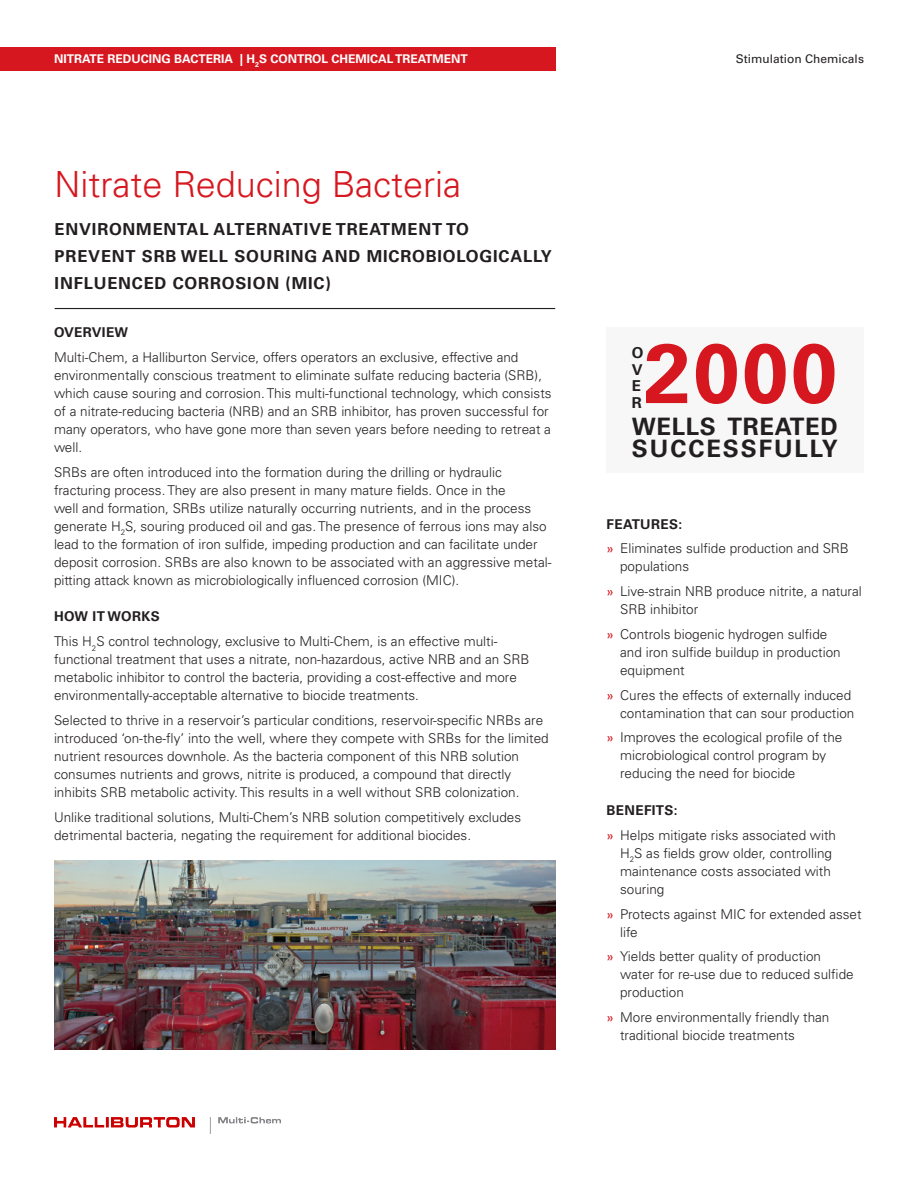
<style>
.page{position:relative;width:918px;height:1188px;background:#fff}
.page>*{position:absolute;margin:0;border:0;box-sizing:border-box;transform-origin:0 0}
.Body_Subhead_2{font:700 84px "Univers LT Std";color:#d7171f}
.Case_Study_Title___2{font:300 36px "Univers LT Std";color:#d7171f}
.Body_Subhead_2-2{font:700 24px/22.5px "Univers LT Std";letter-spacing:.025em;color:#231f20}
.Subhead{font:700 16.5px/27px "Univers LT Std";letter-spacing:.05em;color:#231f20}
.Body_Subhead_2-3{font:700 15px "Univers LT Std";color:#231f20}
.Body{font:300 13.5px/18px "Univers LT Std";color:#231f20}
.Body_Subhead{font:700 13.5px "Univers LT Std";letter-spacing:.025em;color:#231f20}
.t1{font:700 12px "Univers LT Std";color:#fff}
.t2{font:12px "Univers LT Std";color:#fff}
.t3{font:12px "Univers LT Std";color:#231f20}
.s1{font-weight:700}
.s2{font-weight:400;color:#d7171f}
</style>
<div class="page">
<div style="left:607px;top:327px;width:257px;height:146px;background:#f7f7f8"></div>
<hr style="left:55px;top:308px;width:500px;height:1px;background:#231f20">
<div style="left:0;top:47px;width:555px;height:23px;background:#d7171f"></div>
<img style="left:55px;top:861px;width:501px;height:189px">
<img style="left:54px;top:1118px;width:227px;height:16px">
<p class="t2" style="left:54px;top:51px;width:313px"><span class="s1">LEVEL 1 CAPABILITY</span> | Level 2 Capability (if applicable)</p>
<p class="t1" style="left:54px;top:51px;width:415px">NITRATE REDUCING BACTERIA | H<sub>2</sub>S CONTROL CHEMICAL TREATMENT</p>
<p class="Case_Study_Title___2" style="left:55px;top:163px;width:408px">Nitrate Reducing Bacteria</p>
<p class="Subhead" style="left:55px;top:216px;width:416px">ENVIRONMENTAL ALTERNATIVE TREATMENT TO</p>
<p class="Subhead" style="left:55px;top:243px;width:499px">PREVENT SRB WELL SOURING AND MICROBIOLOGICALLY<br>INFLUENCED CORROSION (MIC)</p>
<p class="Body_Subhead" style="left:54px;top:324px;width:76px">OVERVIEW</p>
<p class="Body" style="left:54px;top:348px;width:499px">Multi-Chem, a Halliburton Service, offers operators an exclusive, effective and environmentally conscious treatment to eliminate sulfate reducing bacteria (SRB), which cause souring and corrosion. This multi-functional technology, which consists of a nitrate-reducing bacteria (NRB) and an SRB inhibitor, has proven successful for many operators, who have gone more than seven years before needing to retreat a well.</p>
<p class="Body" style="left:54px;top:463px;width:499px">SRBs are often introduced into the formation during the drilling or hydraulic fracturing process. They are also present in many mature fields. Once in the<br>well and formation, SRBs utilize naturally occurring nutrients, and in the process generate H<sub>2</sub>S, souring produced oil and gas. The presence of ferrous ions may also lead to the formation of iron sulfide, impeding production and can facilitate under deposit corrosion. SRBs are also known to be associated with an aggressive metal&shy;pitting attack known as microbiologically influenced corrosion (MIC).</p>
<p class="Body_Subhead" style="left:54px;top:609px;width:107px">HOW IT WORKS</p>
<p class="Body" style="left:54px;top:632px;width:477px">This H<sub>2</sub>S control technology, exclusive to Multi-Chem, is an effective multi&shy;functional treatment that uses a nitrate, non-hazardous, active NRB and an SRB metabolic inhibitor to control the bacteria, providing a cost-effective and more environmentally-acceptable alternative to biocide treatments.</p>
<p class="Body" style="left:54px;top:711px;width:496px">Selected to thrive in a reservoir’s particular conditions, reservoir-specific NRBs are introduced ‘on-the-fly’ into the well, where they compete with SRBs for the limited nutrient resources downhole. As the bacteria component of this NRB solution consumes nutrients and grows, nitrite is produced, a compound that directly inhibits SRB metabolic activity. This results in a well without SRB colonization.</p>
<p class="Body" style="left:54px;top:808px;width:469px">Unlike traditional solutions, Multi-Chem’s NRB solution competitively excludes detrimental bacteria, negating the requirement for additional biocides.</p>
<p class="t3" style="left:736px;top:51px;width:130px">Stimulation Chemicals</p>
<p class="Body_Subhead_2" style="left:644px;top:324px;width:195px">2000</p>
<p class="Body_Subhead_2-2" style="left:632px;top:415px;width:207px">WELLS TREATED<br>SUCCESSFULLY</p>
<p class="Body_Subhead_2-3" style="left:632px;top:344px;width:13px">O</p>
<p class="Body_Subhead_2-3" style="left:632px;top:361px;width:12px">V</p>
<p class="Body_Subhead_2-3" style="left:632px;top:377px;width:11px">E</p>
<p class="Body_Subhead_2-3" style="left:632px;top:394px;width:12px">R</p>
<p class="Body_Subhead" style="left:607px;top:516px;width:77px">FEATURES:</p>
<p class="Body" style="left:620px;top:540px;width:230px;text-indent:-14px"><span class="s2">»</span> Eliminates sulfide production and SRB populations</p>
<p class="Body" style="left:620px;top:582px;width:243px;text-indent:-14px"><span class="s2">»</span> Live-strain NRB produce nitrite, a natural<br>SRB inhibitor</p>
<p class="Body" style="left:620px;top:625px;width:222px;text-indent:-14px"><span class="s2">»</span> Controls biogenic hydrogen sulfide and iron sulfide buildup in production equipment</p>
<p class="Body" style="left:607px;top:686px;width:249px;text-align:right"><span class="s2">»</span> Cures the effects of externally induced contamination that can sour production</p>
<p class="Body" style="left:620px;top:729px;width:224px;text-indent:-14px"><span class="s2">»</span> Improves the ecological profile of the microbiological control program by reducing the need for biocide</p>
<p class="Body_Subhead" style="left:607px;top:803px;width:72px">BENEFITS:</p>
<p class="Body" style="left:620px;top:826px;width:218px;text-indent:-14px"><span class="s2">»</span> Helps mitigate risks associated with<br>H<sub>2</sub>S as fields grow older, controlling maintenance costs associated with souring</p>
<p class="Body" style="left:620px;top:905px;width:243px;text-indent:-14px"><span class="s2">»</span> Protects against MIC for extended asset life</p>
<p class="Body" style="left:620px;top:948px;width:235px;text-indent:-14px"><span class="s2">»</span> Yields better quality of production water for re-use due to reduced sulfide production</p>
<p class="Body" style="left:620px;top:1008px;width:211px;text-indent:-14px"><span class="s2">»</span> More environmentally friendly than traditional biocide treatments</p>
</div>
